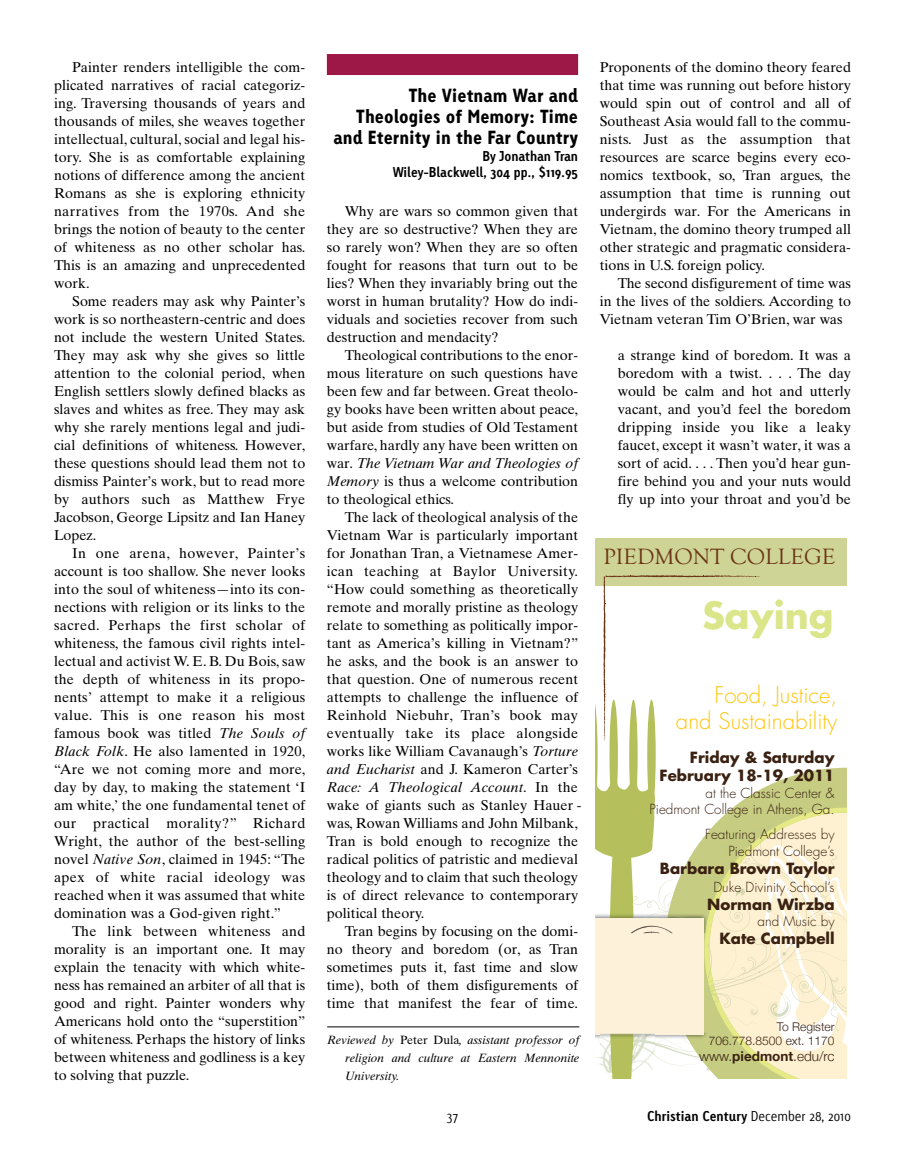
<style>
.page{position:relative;width:905px;height:1175px;background:#fff}
.page>*{position:absolute;margin:0;border:0;box-sizing:border-box;transform-origin:0 0}
.t1{font:700 36.45px "Futura";color:#dbe68b}
.t2{font:22.8px "Goudy Old Style T";color:#6d3516}
.t3{font:300 22.2px/26.7px "Futura";color:#fec50d;text-align:right}
.t4{font:900 18px/21px "Linotype Tetria";color:#000;text-align:right}
.t5{font:700 15px/18px "Futura";color:#3a2111;text-align:right}
.t6{font:14.25px/18px "Times Ten";letter-spacing:.005em;color:#000;text-align:justify}
.t7{font:300 13.5px/16.2px "Futura";color:#3a2111;text-align:right}
.t8{font:700 13.5px/16.5px "Linotype Tetria";letter-spacing:-.01em;color:#000;text-align:right}
.t9{font:300 13.5px "Helvetica Neue";color:#3a2111}
.t10{font:300 13.5px "Linotype Tetria";color:#000}
.t11{font:italic 12px/18px "Times Ten";letter-spacing:-.005em;color:#000;text-align:justify}
.t12{font:300 12px/14.4px "Helvetica Neue";color:#3a2111;text-align:right}
.s1{font-style:italic}
.s2{font-style:normal}
.s3{font-weight:700}
.s4{font-weight:300}
</style>
<div class="page">
<div style="left:327px;top:54px;width:251px;height:21px;background:#9e1847"></div>
<div style="left:595px;top:538px;width:251px;height:47px;background:#cdd495"></div>
<svg style="left:595px;top:575px;width:251px;height:503px"></svg>
<img style="left:600px;top:1031px;width:55px;height:47px">
<hr style="left:327px;top:1026px;width:252px;height:1px;background:#000">
<p class="t6" style="left:54px;top:58px;width:253px;text-indent:18px">Painter renders intelligible the com&shy;plicated narratives of racial categoriz&shy;ing. Traversing thousands of years and thousands of miles, she weaves together intellectual, cultural, social and legal his&shy;tory. She is as comfortable explaining notions of difference among the ancient Romans as she is exploring ethnicity narratives from the 1970s. And she brings the notion of beauty to the center of whiteness as no other scholar has.<br>This is an amazing and unprecedented work.</p>
<p class="t6" style="left:54px;top:292px;width:253px;text-indent:18px">Some readers may ask why Painter’s work is so northeastern-centric and does not include the western United States.<br>They may ask why she gives so little attention to the colonial period, when English settlers slowly defined blacks as slaves and whites as free. They may ask why she rarely mentions legal and judi&shy;cial definitions of whiteness. However, these questions should lead them not to dismiss Painter’s work, but to read more by authors such as Matthew Frye Jacobson, George Lipsitz and Ian Haney Lopez.</p>
<p class="t6" style="left:54px;top:544px;width:253px;text-indent:18px">In one arena, however, Painter’s account is too shallow. She never looks into the soul of whiteness—into its con&shy;nections with religion or its links to the sacred. Perhaps the first scholar of whiteness, the famous civil rights intel&shy;lectual and activist W. E. B. Du Bois, saw the depth of whiteness in its propo&shy;nents’ attempt to make it a religious value. This is one reason his most famous book was titled <span class="s1">The Souls of Black Folk</span>. He also lamented in 1920, “Are we not coming more and more, day by day, to making the statement ‘I am white,’ the one fundamental tenet of our practical morality?” Richard Wright, the author of the best-selling novel <span class="s1">Native Son</span>, claimed in 1945: “The apex of white racial ideology was reached when it was assumed that white domination was a God-given right.”</p>
<p class="t6" style="left:54px;top:922px;width:253px;text-indent:18px">The link between whiteness and morality is an important one. It may explain the tenacity with which white&shy;ness has remained an arbiter of all that is good and right. Painter wonders why Americans hold onto the “superstition” of whiteness. Perhaps the history of links between whiteness and godliness is a key to solving that puzzle.</p>
<p class="t4" style="left:333px;top:85px;width:246px">The Vietnam War and<br>Theologies of Memory: Time and Eternity in the Far Country</p>
<p class="t8" style="left:392px;top:147px;width:187px">By Jonathan Tran<br>Wiley-Blackwell, 304 pp., $119.95</p>
<p class="t6" style="left:327px;top:202px;width:253px;text-indent:18px">Why are wars so common given that they are so destructive? When they are so rarely won? When they are so often fought for reasons that turn out to be lies? When they invariably bring out the worst in human brutality? How do indi&shy;viduals and societies recover from such destruction and mendacity?</p>
<p class="t6" style="left:327px;top:346px;width:253px;text-indent:18px">Theological contributions to the enor&shy;mous literature on such questions have been few and far between. Great theolo&shy;gy books have been written about peace, but aside from studies of Old Testament warfare, hardly any have been written on war. <span class="s1">The Vietnam War and Theologies of Memory</span> is thus a welcome contribution to theological ethics.</p>
<p class="t6" style="left:327px;top:508px;width:256px;text-align:left;text-indent:18px">The lack of theological analysis of the Vietnam War is particularly important for Jonathan Tran, a Vietnamese Amer&shy;ican teaching at Baylor University. “How could something as theoretically remote and morally pristine as theology relate to something as politically impor&shy;tant as America’s killing in Vietnam?” he asks, and the book is an answer to that question. One of numerous recent attempts to challenge the influence of Reinhold Niebuhr, Tran’s book may eventually take its place alongside works like William Cavanaugh’s <span class="s1">Torture and Eucharist</span> and J. Kameron Carter’s <span class="s1">Race: A Theological Account</span>. In the wake of giants such as Stanley Hauer - was, Rowan Williams and John Milbank, Tran is bold enough to recognize the radical politics of patristic and medieval theology and to claim that such theology is of direct relevance to contemporary political theory.</p>
<p class="t6" style="left:327px;top:922px;width:253px;text-indent:18px">Tran begins by focusing on the domi&shy;no theory and boredom (or, as Tran sometimes puts it, fast time and slow time), both of them disfigurements of time that manifest the fear of time.</p>
<p class="t11" style="left:345px;top:1031px;width:236px;text-indent:-18px">Reviewed by <span class="s2">Peter Dula</span>, assistant professor of religion and culture at Eastern Mennonite University.</p>
<p class="t6" style="left:599px;top:58px;width:253px">Proponents of the domino theory feared that time was running out before history would spin out of control and all of Southeast Asia would fall to the commu&shy;nists. Just as the assumption that resources are scarce begins every eco&shy;nomics textbook, so, Tran argues, the assumption that time is running out undergirds war. For the Americans in Vietnam, the domino theory trumped all other strategic and pragmatic considera&shy;tions in U.S. foreign policy.</p>
<p class="t6" style="left:599px;top:274px;width:253px;text-indent:18px">The second disfigurement of time was in the lives of the soldiers. According to Vietnam veteran Tim O’Brien, war was</p>
<p class="t6" style="left:617px;top:346px;width:235px">a strange kind of boredom. It was a boredom with a twist. . . . The day would be calm and hot and utterly vacant, and you’d feel the boredom dripping inside you like a leaky faucet, except it wasn’t water, it was a sort of acid. . . . Then you’d hear gun&shy;fire behind you and your nuts would fly up into your throat and you’d be</p>
<h2 class="t2" style="left:603px;top:543px;width:234px">PIEDMONT COLLEGE</h2>
<h1 class="t1" style="left:702px;top:590px;width:132px">Saying</h1>
<h3 class="t3" style="left:676px;top:681px;width:163px">Food, Justice, and Sustainability</h3>
<p class="t5" style="left:659px;top:748px;width:176px">Friday &amp; Saturday<br>February 18-19, 2011</p>
<p class="t7" style="left:649px;top:784px;width:186px">at the Classic Center &amp;<br>Piedmont College in Athens, Ga.</p>
<p class="t7" style="left:705px;top:826px;width:131px">Featuring Addresses by<br>Piedmont College’s</p>
<p class="t5" style="left:660px;top:858px;width:176px">Barbara Brown Taylor</p>
<p class="t7" style="left:713px;top:878px;width:123px">Duke Divinity School’s</p>
<p class="t5" style="left:707px;top:894px;width:129px">Norman Wirzba</p>
<p class="t7" style="left:757px;top:912px;width:79px">and Music by</p>
<p class="t5" style="left:719px;top:928px;width:116px">Kate Campbell</p>
<p class="t12" style="left:709px;top:1019px;width:127px">To Register<br>706.778.8500 ext. 1170</p>
<p class="t9" style="left:699px;top:1048px;width:137px">www.<span class="s3">piedmont</span>.edu/rc</p>
<p class="t10" style="left:447px;top:1107px;width:13px">37</p>
<p class="t8" style="left:647px;top:1107px;width:205px">Christian Century <span class="s4">December 28, 2010</span></p>
</div>
